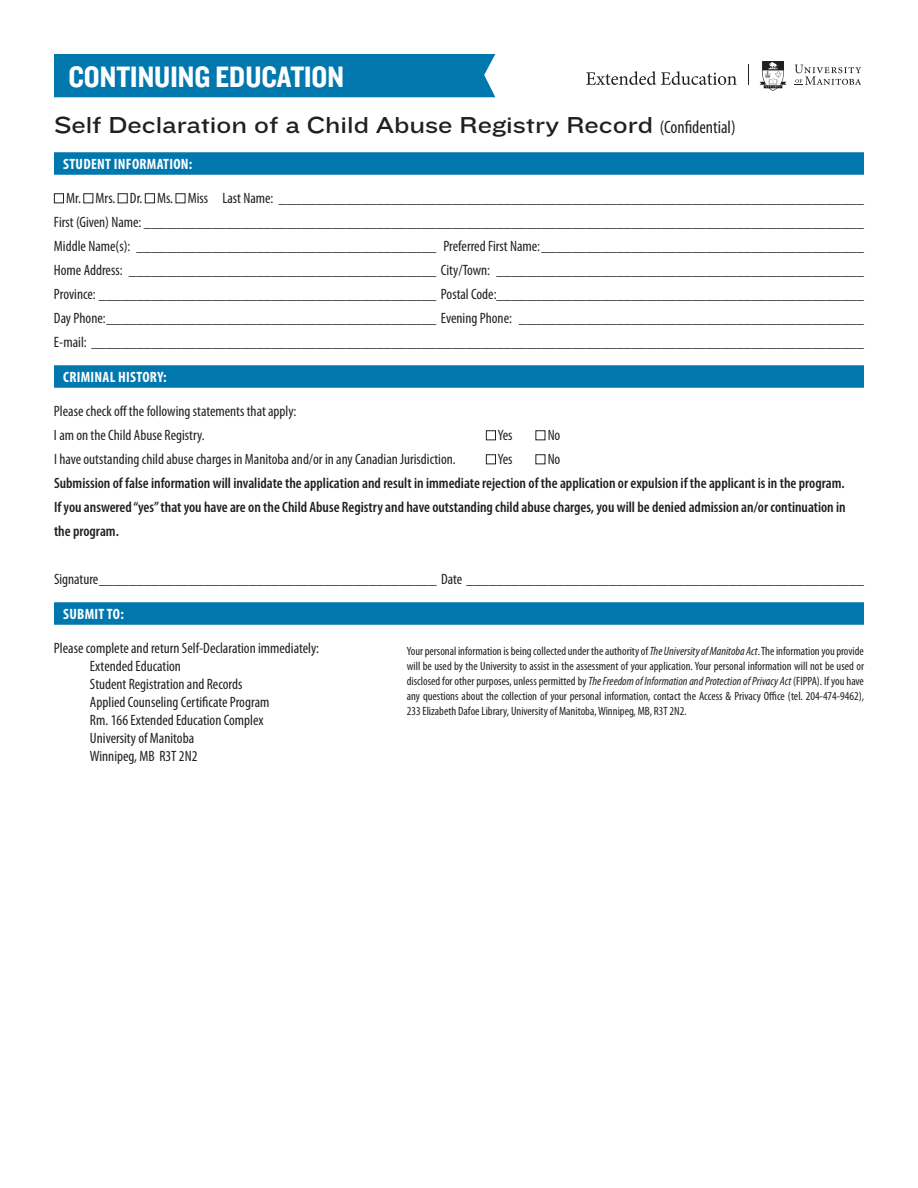
<style>
.page{position:relative;width:918px;height:1188px;background:#fff}
.page>*{position:absolute;margin:0;border:0;box-sizing:border-box;transform-origin:0 0}
.t1{font:30.6px "Knockout 50 Welterweight";color:#fff}
.t2{font:24px "Knockout 33 Junior Heviwt";color:#231f20}
.t3{font:condensed 15px/24px "Myriad Pro";color:#231f20}
.t4{font:600 condensed 15px/24px "Myriad Pro";color:#231f20;text-align:justify}
.t5{font:700 condensed 15px "Myriad Pro";letter-spacing:.02em;color:#fff}
.t6{font:condensed 12px/15px "Myriad Pro";color:#231f20;text-align:justify}
.s1{font-family:"Myriad Pro";font-stretch:condensed;font-size:18px}
.s2{font-style:italic}
</style>
<div class="page">
<div style="left:54px;top:152px;width:810px;height:23px;background:#0078ae"></div>
<div style="left:54px;top:365px;width:810px;height:23px;background:#0078ae"></div>
<div style="left:54px;top:602px;width:810px;height:23px;background:#0078ae"></div>
<div style="left:54px;top:193px;width:10px;height:10px;border:1px solid #231f20"></div>
<div style="left:83px;top:193px;width:10px;height:10px;border:1px solid #231f20"></div>
<div style="left:118px;top:193px;width:10px;height:10px;border:1px solid #231f20"></div>
<div style="left:145px;top:193px;width:10px;height:10px;border:1px solid #231f20"></div>
<div style="left:176px;top:193px;width:9px;height:10px;border:1px solid #231f20"></div>
<div style="left:486px;top:430px;width:10px;height:10px;border:1px solid #231f20"></div>
<div style="left:536px;top:430px;width:9px;height:10px;border:1px solid #231f20"></div>
<div style="left:486px;top:454px;width:10px;height:10px;border:1px solid #231f20"></div>
<div style="left:536px;top:454px;width:9px;height:10px;border:1px solid #231f20"></div>
<svg style="left:586px;top:71px;width:151px;height:14px"></svg>
<svg style="left:795px;top:65px;width:66px;height:20px"></svg>
<svg style="left:760px;top:61px;width:26px;height:30px"></svg>
<svg style="left:748px;top:65px;width:1px;height:20px"></svg>
<div style="left:54px;top:54px;width:441px;height:43px;background:#0078ae"></div>
<h1 class="t1" style="left:68px;top:57px;width:277px">CONTINUING EDUCATION</h1>
<h2 class="t2" style="left:54px;top:107px;width:683px">Self Declaration of a Child Abuse Registry Record <span class="s1">(Confidential)</span></h2>
<p class="t5" style="left:63px;top:155px;width:131px">STUDENT INFORMATION:</p>
<p class="t3" style="left:54px;top:187px;width:812px;text-align:justify;text-indent:12px">Mr. Mrs. Dr. Ms. Miss Last Name: ______________________________________________________________________________ First (Given) Name: ________________________________________________________________________________________________ Middle Name(s): ________________________________________ Preferred First Name:___________________________________________ Home Address: _________________________________________ City/Town: _________________________________________________ Province: _____________________________________________ Postal Code:_________________________________________________ Day Phone:____________________________________________ Evening Phone: ______________________________________________ E-mail: _______________________________________________________________________________________________________</p>
<p class="t5" style="left:63px;top:368px;width:105px">CRIMINAL HISTORY:</p>
<p class="t3" style="left:54px;top:400px;width:244px">Please check off the following statements that apply:<br>I am on the Child Abuse Registry.</p>
<p class="t3" style="left:498px;top:424px;width:16px">Yes</p>
<p class="t3" style="left:548px;top:424px;width:14px">No</p>
<p class="t3" style="left:54px;top:448px;width:403px">I have outstanding child abuse charges in Manitoba and/or in any Canadian Jurisdiction.</p>
<p class="t3" style="left:498px;top:448px;width:16px">Yes</p>
<p class="t3" style="left:548px;top:448px;width:14px">No</p>
<p class="t4" style="left:54px;top:472px;width:793px">Submission of false information will invalidate the application and result in immediate rejection of the application or expulsion if the applicant is in the program.<br>If you answered “yes” that you have are on the Child Abuse Registry and have outstanding child abuse charges, you will be denied admission an/or continuation in the program.</p>
<p class="t3" style="left:54px;top:568px;width:811px">Signature_____________________________________________ Date _____________________________________________________</p>
<p class="t5" style="left:63px;top:605px;width:62px">SUBMIT TO:</p>
<p class="t3" style="left:90px;top:640px;width:231px;line-height:18px;text-indent:-36px">Please complete and return Self-Declaration immediately:<br>Extended Education<br>Student Registration and Records<br>Applied Counseling Certificate Program<br>Rm. 166 Extended Education Complex<br>University of Manitoba<br>Winnipeg, MB R3T 2N2</p>
<p class="t6" style="left:407px;top:644px;width:459px">Your personal information is being collected under the authority of <span class="s2">The University of Manitoba Act</span>. The information you provide will be used by the University to assist in the assessment of your application. Your personal information will not be used or disclosed for other purposes, unless permitted by <span class="s2">The Freedom of Information and Protection of Privacy Act</span> (FIPPA). If you have any questions about the collection of your personal information, contact the Access &amp; Privacy Office (tel. 204-474-9462), 233 Elizabeth Dafoe Library, University of Manitoba, Winnipeg, MB, R3T 2N2.</p>
</div>
